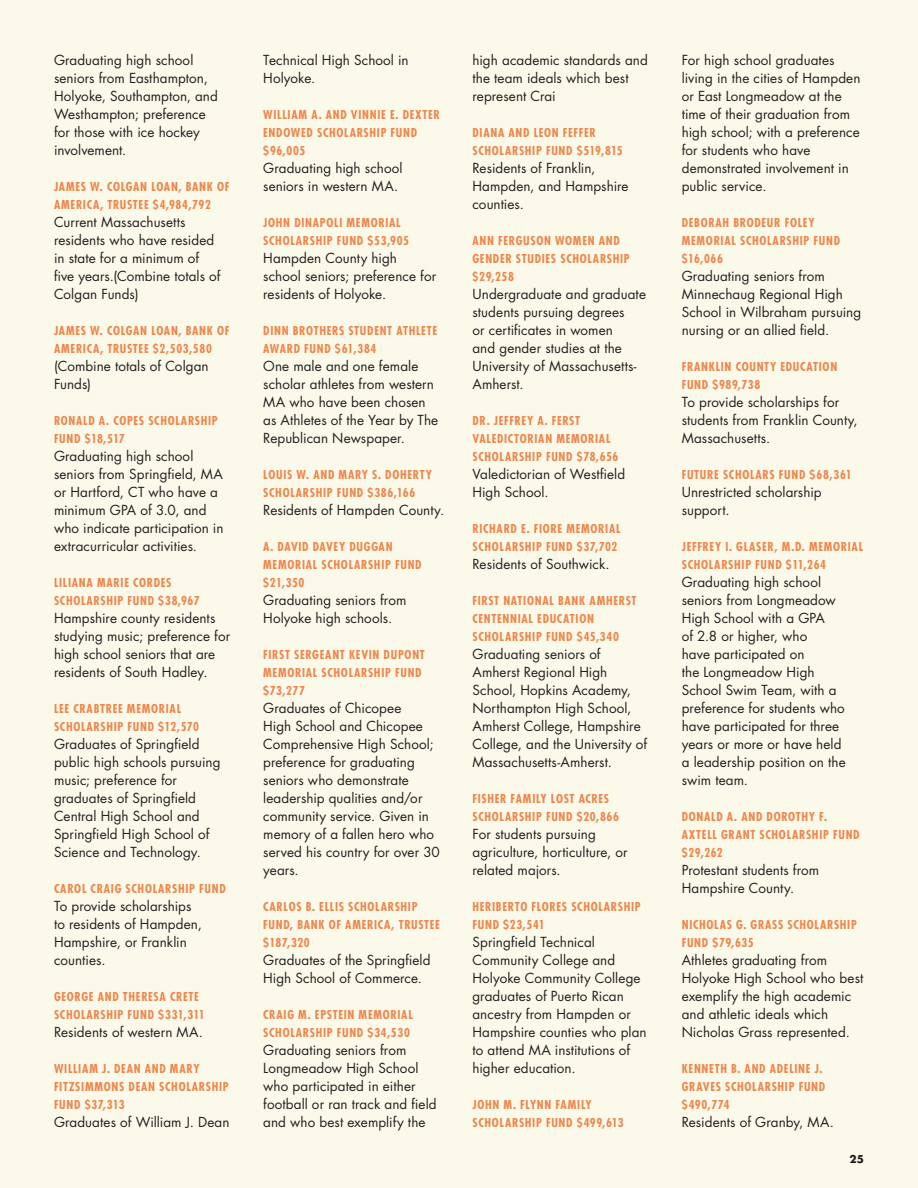
<style>
.page{position:relative;width:918px;height:1188px;background:#fbfaea}
.page>*{position:absolute;margin:0;border:0;box-sizing:border-box;transform-origin:0 0}
.list_name{font:13.5px/18px "Futura";letter-spacing:.005em;color:#231f20}
.list_heading{font:700 condensed 12px/18px "Futura";letter-spacing:.06em;color:#ed874e}
.t1{font:700 10.5px "Futura";color:#231f20}
</style>
<div class="page">
<p class="list_name" style="left:54px;top:50px;width:165px">Graduating high school seniors from Easthampton,<br>Holyoke, Southampton, and<br>Westhampton; preference for those with ice hockey involvement.</p>
<p class="list_heading" style="left:54px;top:177px;width:177px">JAMES W. COLGAN LOAN, BANK OF<br>AMERICA, TRUSTEE $4,984,792</p>
<p class="list_name" style="left:54px;top:212px;width:168px">Current Massachusetts residents who have resided in state for a minimum of five years.(Combine totals of<br>Colgan Funds)</p>
<p class="list_heading" style="left:54px;top:321px;width:177px">JAMES W. COLGAN LOAN, BANK OF<br>AMERICA, TRUSTEE $2,503,580</p>
<p class="list_name" style="left:54px;top:356px;width:156px">(Combine totals of Colgan<br>Funds)</p>
<p class="list_heading" style="left:54px;top:411px;width:165px">RONALD A. COPES SCHOLARSHIP<br>FUND $18,517</p>
<p class="list_name" style="left:54px;top:446px;width:171px">Graduating high school seniors from Springfield, MA or Hartford, CT who have a minimum GPA of 3.0, and who indicate participation in extracurricular activities.</p>
<p class="list_heading" style="left:54px;top:573px;width:147px">LILIANA MARIE CORDES<br>SCHOLARSHIP FUND $38,967</p>
<p class="list_name" style="left:54px;top:608px;width:178px">Hampshire county residents studying music; preference for high school seniors that are residents of South Hadley.</p>
<p class="list_heading" style="left:54px;top:699px;width:146px">LEE CRABTREE MEMORIAL<br>SCHOLARSHIP FUND $12,570</p>
<p class="list_name" style="left:54px;top:734px;width:168px">Graduates of Springfield public high schools pursuing music; preference for graduates of Springfield<br>Central High School and<br>Springfield High School of<br>Science and Technology.</p>
<p class="list_heading" style="left:54px;top:879px;width:173px">CAROL CRAIG SCHOLARSHIP FUND</p>
<p class="list_name" style="left:54px;top:896px;width:149px">To provide scholarships to residents of Hampden,<br>Hampshire, or Franklin counties.</p>
<p class="list_heading" style="left:54px;top:987px;width:152px">GEORGE AND THERESA CRETE<br>SCHOLARSHIP FUND $331,311</p>
<p class="list_name" style="left:54px;top:1022px;width:151px">Residents of western MA.</p>
<p class="list_heading" style="left:54px;top:1059px;width:176px">WILLIAM J. DEAN AND MARY<br>FITZSIMMONS DEAN SCHOLARSHIP<br>FUND $37,313</p>
<p class="list_name" style="left:54px;top:1112px;width:177px">Graduates of William J. Dean</p>
<p class="list_name" style="left:263px;top:50px;width:147px">Technical High School in<br>Holyoke.</p>
<p class="list_heading" style="left:263px;top:105px;width:178px">WILLIAM A. AND VINNIE E. DEXTER<br>ENDOWED SCHOLARSHIP FUND $96,005</p>
<p class="list_name" style="left:263px;top:158px;width:141px">Graduating high school seniors in western MA.</p>
<p class="list_heading" style="left:263px;top:213px;width:147px">JOHN DINAPOLI MEMORIAL<br>SCHOLARSHIP FUND $53,905</p>
<p class="list_name" style="left:263px;top:248px;width:175px">Hampden County high school seniors; preference for residents of Holyoke.</p>
<p class="list_heading" style="left:263px;top:321px;width:175px">DINN BROTHERS STUDENT ATHLETE<br>AWARD FUND $61,384</p>
<p class="list_name" style="left:263px;top:356px;width:177px">One male and one female scholar athletes from western<br>MA who have been chosen as Athletes of the Year by The<br>Republican Newspaper.</p>
<p class="list_heading" style="left:263px;top:465px;width:170px">LOUIS W. AND MARY S. DOHERTY<br>SCHOLARSHIP FUND $386,166</p>
<p class="list_name" style="left:263px;top:500px;width:183px">Residents of Hampden County.</p>
<p class="list_heading" style="left:263px;top:537px;width:160px">A. DAVID DAVEY DUGGAN<br>MEMORIAL SCHOLARSHIP FUND $21,350</p>
<p class="list_name" style="left:263px;top:590px;width:145px">Graduating seniors from<br>Holyoke high schools.</p>
<p class="list_heading" style="left:263px;top:645px;width:163px">FIRST SERGEANT KEVIN DUPONT<br>MEMORIAL SCHOLARSHIP FUND $73,277</p>
<p class="list_name" style="left:263px;top:698px;width:178px">Graduates of Chicopee<br>High School and Chicopee<br>Comprehensive High School; preference for graduating seniors who demonstrate leadership qualities and/or community service. Given in memory of a fallen hero who served his country for over 30 years.</p>
<p class="list_heading" style="left:263px;top:897px;width:178px">CARLOS B. ELLIS SCHOLARSHIP<br>FUND, BANK OF AMERICA, TRUSTEE $187,320</p>
<p class="list_name" style="left:263px;top:950px;width:169px">Graduates of the Springfield<br>High School of Commerce.</p>
<p class="list_heading" style="left:263px;top:1005px;width:151px">CRAIG M. EPSTEIN MEMORIAL<br>SCHOLARSHIP FUND $34,530</p>
<p class="list_name" style="left:263px;top:1040px;width:175px">Graduating seniors from<br>Longmeadow High School who participated in either football or ran track and field and who best exemplify the</p>
<p class="list_name" style="left:472px;top:50px;width:177px">high academic standards and the team ideals which best represent Crai</p>
<p class="list_heading" style="left:472px;top:123px;width:152px">DIANA AND LEON FEFFER<br>SCHOLARSHIP FUND $519,815</p>
<p class="list_name" style="left:472px;top:158px;width:158px">Residents of Franklin,<br>Hampden, and Hampshire counties.</p>
<p class="list_heading" style="left:472px;top:231px;width:159px">ANN FERGUSON WOMEN AND<br>GENDER STUDIES SCHOLARSHIP $29,258</p>
<p class="list_name" style="left:472px;top:284px;width:175px">Undergraduate and graduate students pursuing degrees<br>or certificates in women<br>and gender studies at the<br>University of Massachusetts-<br>Amherst.</p>
<p class="list_heading" style="left:472px;top:411px;width:148px">DR. JEFFREY A. FERST<br>VALEDICTORIAN MEMORIAL<br>SCHOLARSHIP FUND $78,656</p>
<p class="list_name" style="left:472px;top:464px;width:154px">Valedictorian of Westfield<br>High School.</p>
<p class="list_heading" style="left:472px;top:519px;width:150px">RICHARD E. FIORE MEMORIAL<br>SCHOLARSHIP FUND $37,702</p>
<p class="list_name" style="left:472px;top:554px;width:139px">Residents of Southwick.</p>
<p class="list_heading" style="left:472px;top:591px;width:166px">FIRST NATIONAL BANK AMHERST<br>CENTENNIAL EDUCATION<br>SCHOLARSHIP FUND $45,340</p>
<p class="list_name" style="left:472px;top:644px;width:176px">Graduating seniors of<br>Amherst Regional High<br>School, Hopkins Academy,<br>Northampton High School,<br>Amherst College, Hampshire<br>College, and the University of<br>Massachusetts-Amherst.</p>
<p class="list_heading" style="left:472px;top:789px;width:148px">FISHER FAMILY LOST ACRES<br>SCHOLARSHIP FUND $20,866</p>
<p class="list_name" style="left:472px;top:824px;width:157px">For students pursuing agriculture, horticulture, or related majors.</p>
<p class="list_heading" style="left:472px;top:897px;width:170px">HERIBERTO FLORES SCHOLARSHIP<br>FUND $23,541</p>
<p class="list_name" style="left:472px;top:932px;width:176px">Springfield Technical<br>Community College and<br>Holyoke Community College graduates of Puerto Rican ancestry from Hampden or<br>Hampshire counties who plan to attend MA institutions of higher education.</p>
<p class="list_heading" style="left:472px;top:1095px;width:153px">JOHN M. FLYNN FAMILY<br>SCHOLARSHIP FUND $499,613</p>
<p class="list_name" style="left:682px;top:50px;width:180px">For high school graduates living in the cities of Hampden or East Longmeadow at the time of their graduation from high school; with a preference for students who have demonstrated involvement in public service.</p>
<p class="list_heading" style="left:682px;top:213px;width:160px">DEBORAH BRODEUR FOLEY<br>MEMORIAL SCHOLARSHIP FUND $16,066</p>
<p class="list_name" style="left:682px;top:266px;width:181px">Graduating seniors from<br>Minnechaug Regional High<br>School in Wilbraham pursuing nursing or an allied field.</p>
<p class="list_heading" style="left:682px;top:357px;width:157px">FRANKLIN COUNTY EDUCATION<br>FUND $989,738</p>
<p class="list_name" style="left:682px;top:392px;width:178px">To provide scholarships for students from Franklin County,<br>Massachusetts.</p>
<p class="list_heading" style="left:682px;top:465px;width:171px">FUTURE SCHOLARS FUND $68,361</p>
<p class="list_name" style="left:682px;top:482px;width:141px">Unrestricted scholarship support.</p>
<p class="list_heading" style="left:682px;top:537px;width:183px">JEFFREY I. GLASER, M.D. MEMORIAL<br>SCHOLARSHIP FUND $11,264</p>
<p class="list_name" style="left:682px;top:572px;width:166px">Graduating high school seniors from Longmeadow<br>High School with a GPA<br>of 2.8 or higher, who<br>have participated on<br>the Longmeadow High<br>School Swim Team, with a preference for students who have participated for three years or more or have held a leadership position on the swim team.</p>
<p class="list_heading" style="left:682px;top:807px;width:179px">DONALD A. AND DOROTHY F.<br>AXTELL GRANT SCHOLARSHIP FUND $29,262</p>
<p class="list_name" style="left:682px;top:860px;width:139px">Protestant students from<br>Hampshire County.</p>
<p class="list_heading" style="left:682px;top:915px;width:177px">NICHOLAS G. GRASS SCHOLARSHIP<br>FUND $79,635</p>
<p class="list_name" style="left:682px;top:950px;width:183px">Athletes graduating from<br>Holyoke High School who best exemplify the high academic and athletic ideals which<br>Nicholas Grass represented.</p>
<p class="list_heading" style="left:682px;top:1059px;width:145px">KENNETH B. AND ADELINE J.<br>GRAVES SCHOLARSHIP FUND</p>
<p class="list_heading" style="left:682px;top:1095px;width:49px">$490,774</p>
<p class="list_name" style="left:682px;top:1112px;width:154px">Residents of Granby, MA.</p>
<p class="t1" style="left:850px;top:1151px;width:16px">25</p>
</div>
